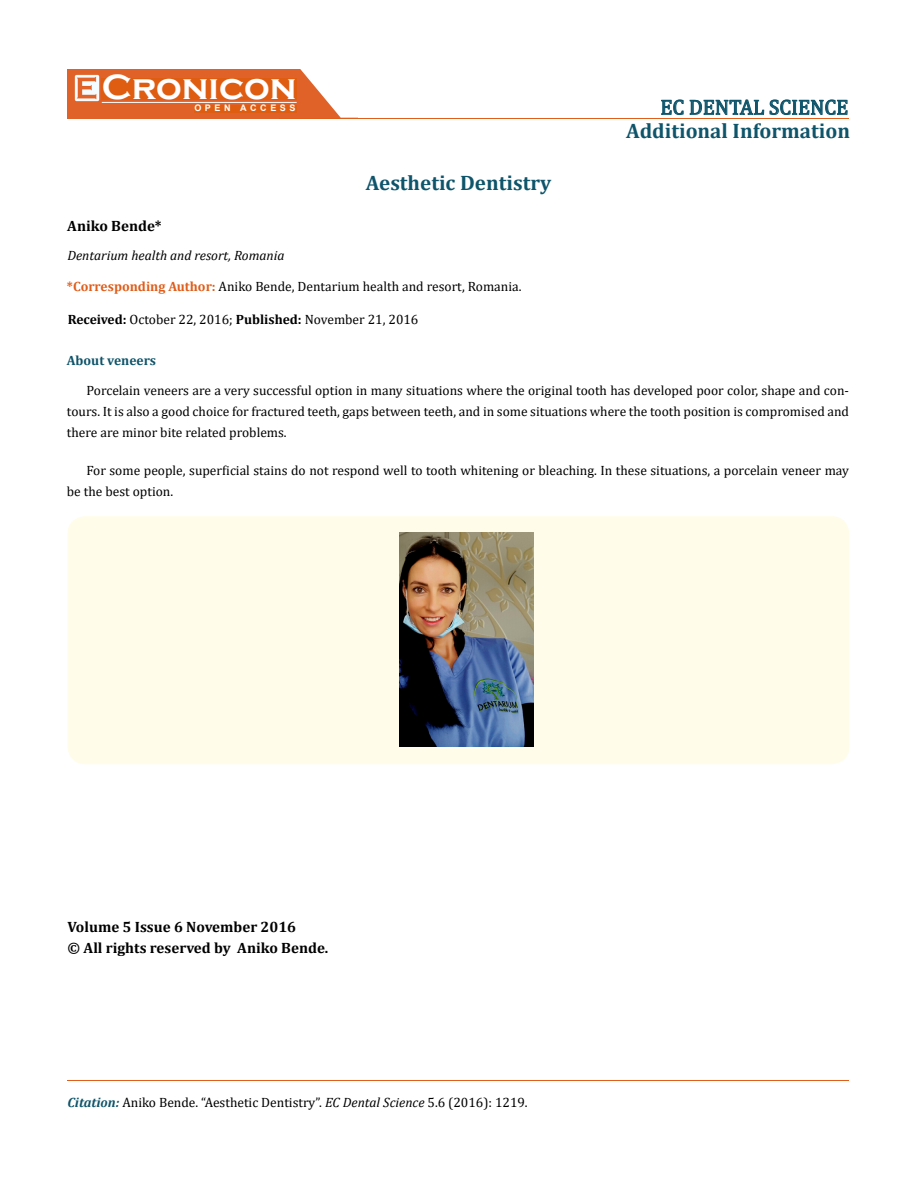
<style>
.page{position:relative;width:917px;height:1190px;background:#fff}
.page>*{position:absolute;margin:0;border:0;box-sizing:border-box;transform-origin:0 0}
.t1{font:700 36px "Copperplate Gothic";color:#fff}
.t2{font:700 21px "Cambria";color:#0e546a}
.t3{font:21px "Cambria";color:#0e546a}
.t4{font:700 15px/21px "Cambria";color:#000}
.t5{font:13.5px/21px "Cambria";color:#000;text-align:justify}
.t6{font:italic 13.5px "Cambria";color:#000}
.t7{font:700 13.5px "Cambria";color:#0e546a}
.t8{font:700 9px "Arial";letter-spacing:.4em;color:#fff}
.s1{font-weight:700;color:#e05d1a}
.s2{font-weight:700}
.s3{font-weight:700;font-style:italic;color:#0e546a}
.s4{font-style:italic}
</style>
<div class="page">
<div style="left:67px;top:70px;width:290px;height:49px;background:#e06228"></div>
<svg style="left:300px;top:69px;width:58px;height:49px"></svg>
<img style="left:75px;top:75px;width:24px;height:26px">
<div style="left:102px;top:79px;width:195px;height:21px;background:#df5d11"></div>
<div style="left:194px;top:105px;width:103px;height:7px;background:#df5d11"></div>
<svg style="left:661px;top:99px;width:186px;height:16px"></svg>
<hr style="left:102px;top:102px;width:194px;height:1px;background:#fff">
<hr style="left:279px;top:118px;width:569px;height:1px;background:#e05d1a">
<hr style="left:67px;top:1080px;width:782px;height:1px;background:#e05d1a">
<div style="left:67px;top:516px;width:782px;height:248px;background:#fffde9;border-radius:18px"></div>
<img style="left:399px;top:533px;width:134px;height:213px">
<h1 class="t1" style="left:102px;top:68px;width:196px">Cronicon</h1>
<p class="t8" style="left:194px;top:102px;width:103px">OPEN ACCESS</p>
<h2 class="t3" style="left:660px;top:95px;width:189px">EC DENTAL SCIENCE</h2>
<h2 class="t2" style="left:626px;top:116px;width:225px">Additional Information</h2>
<h2 class="t2" style="left:366px;top:168px;width:187px">Aesthetic Dentistry</h2>
<p class="t4" style="left:67px;top:214px;width:96px">Aniko Bende*</p>
<p class="t6" style="left:67px;top:245px;width:219px">Dentarium health and resort, Romania</p>
<p class="t5" style="left:67px;top:276px;width:456px"><span class="s1">*Corresponding Author:</span> Aniko Bende, Dentarium health and resort, Romania.</p>
<p class="t5" style="left:68px;top:309px;width:352px"><span class="s2">Received:</span> October 22, 2016; <span class="s2">Published:</span> November 21, 2016</p>
<p class="t7" style="left:67px;top:351px;width:91px">About veneers</p>
<p class="t5" style="left:67px;top:380px;width:783px;text-indent:19px">Porcelain veneers are a very successful option in many situations where the original tooth has developed poor color, shape and con&shy;tours. It is also a good choice for fractured teeth, gaps between teeth, and in some situations where the tooth position is compromised and there are minor bite related problems.</p>
<p class="t5" style="left:67px;top:459px;width:783px;text-indent:19px">For some people, superficial stains do not respond well to tooth whitening or bleaching. In these situations, a porcelain veneer may be the best option.</p>
<p class="t4" style="left:67px;top:916px;width:262px">Volume 5 Issue 6 November 2016<br>© All rights reserved by Aniko Bende.</p>
<p class="t5" style="left:67px;top:1091px;width:461px"><span class="s3">Citation:</span> Aniko Bende. “Aesthetic Dentistry”. <span class="s4">EC Dental Science</span> 5.6 (2016): 1219.</p>
</div>
